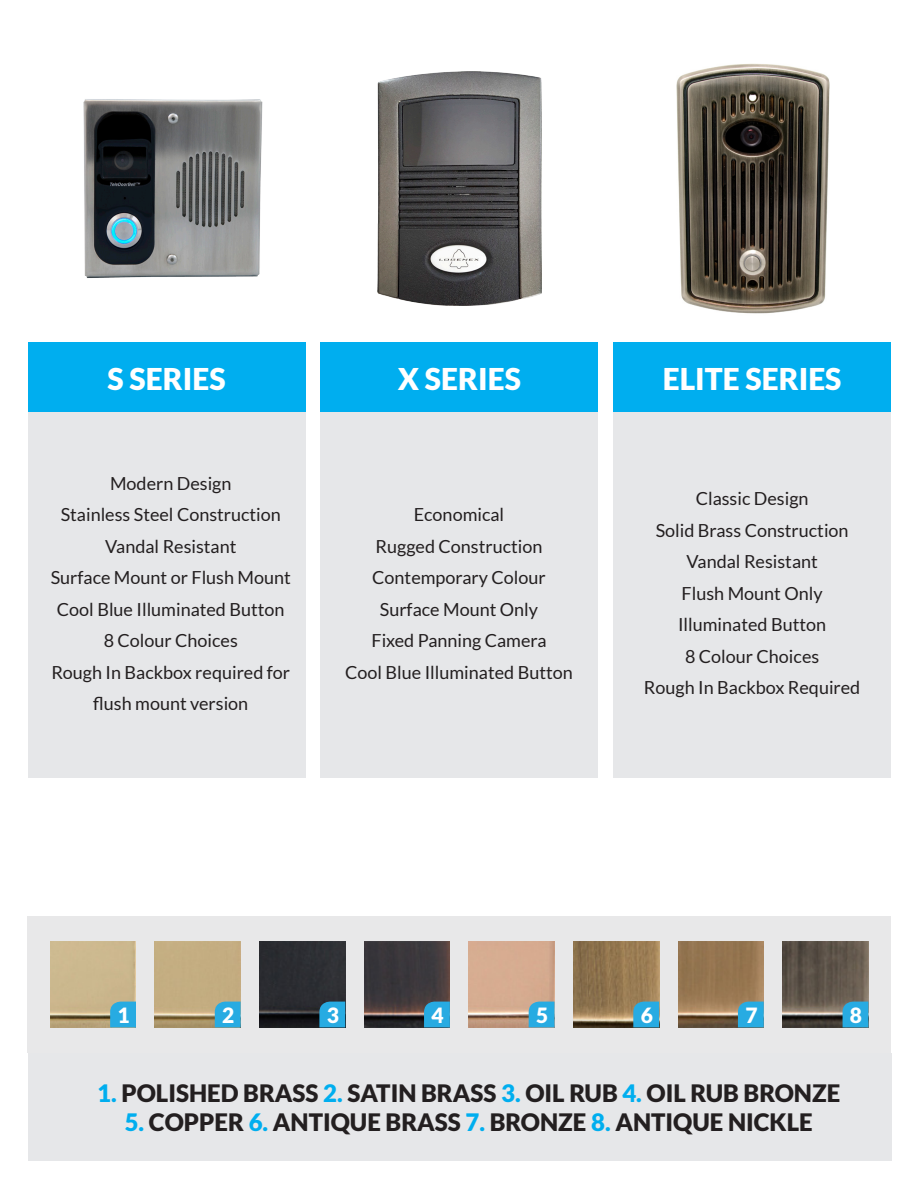
<style>
.page{position:relative;width:918px;height:1188px;background:#fff}
.page>*{position:absolute;margin:0;border:0;box-sizing:border-box;transform-origin:0 0}
.t1{font:900 30px "Lato";color:#fff}
.t2{font:900 24px "Lato";color:#231f20}
.t3{font:900 21px "Lato";color:#fff}
.t4{font:18px/31.5px "Lato";color:#231f20;text-align:center}
.s1{color:#00aeef}
</style>
<div class="page">
<img style="left:83px;top:99px;width:180px;height:179px">
<img style="left:676px;top:63px;width:154px;height:251px">
<div style="left:28px;top:343px;width:277px;height:435px;background:#e6e7e9"></div>
<div style="left:321px;top:343px;width:277px;height:435px;background:#e6e7e9"></div>
<div style="left:613px;top:343px;width:278px;height:435px;background:#e6e7e9"></div>
<div style="left:28px;top:343px;width:277px;height:69px;background:#00aeef"></div>
<div style="left:321px;top:343px;width:277px;height:69px;background:#00aeef"></div>
<div style="left:613px;top:343px;width:278px;height:69px;background:#00aeef"></div>
<img style="left:377px;top:72px;width:165px;height:233px">
<div style="left:28px;top:916px;width:863px;height:137px;background:#e8e8e9"></div>
<img style="left:573px;top:942px;width:86px;height:85px">
<img style="left:783px;top:942px;width:85px;height:85px">
<img style="left:678px;top:942px;width:86px;height:85px">
<img style="left:469px;top:942px;width:86px;height:85px">
<img style="left:364px;top:942px;width:86px;height:85px">
<img style="left:260px;top:942px;width:85px;height:85px">
<img style="left:50px;top:942px;width:86px;height:85px">
<img style="left:155px;top:942px;width:86px;height:85px">
<div style="left:28px;top:1053px;width:864px;height:108px;background:#e6e7e9"></div>
<svg style="left:110px;top:1002px;width:26px;height:25px"></svg>
<svg style="left:215px;top:1002px;width:26px;height:25px"></svg>
<svg style="left:319px;top:1002px;width:26px;height:25px"></svg>
<svg style="left:424px;top:1002px;width:26px;height:25px"></svg>
<svg style="left:529px;top:1002px;width:26px;height:25px"></svg>
<svg style="left:633px;top:1002px;width:26px;height:25px"></svg>
<svg style="left:738px;top:1002px;width:26px;height:25px"></svg>
<svg style="left:843px;top:1002px;width:25px;height:25px"></svg>
<p class="t1" style="left:108px;top:361px;width:120px">S SERIES</p>
<p class="t1" style="left:398px;top:361px;width:125px">X SERIES</p>
<p class="t1" style="left:663px;top:361px;width:180px">ELITE SERIES</p>
<p class="t4" style="left:110px;top:467px;width:123px">Modern Design</p>
<p class="t4" style="left:61px;top:499px;width:222px">Stainless Steel Construction</p>
<p class="t4" style="left:105px;top:530px;width:133px">Vandal Resistant</p>
<p class="t4" style="left:51px;top:562px;width:242px">Surface Mount or Flush Mount</p>
<p class="t4" style="left:57px;top:593px;width:229px">Cool Blue Illuminated Button<br>8 Colour Choices</p>
<p class="t4" style="left:51px;top:656px;width:240px">Rough In Backbox required for flush mount version</p>
<p class="t4" style="left:414px;top:499px;width:92px">Economical</p>
<p class="t4" style="left:376px;top:530px;width:168px">Rugged Construction</p>
<p class="t4" style="left:372px;top:562px;width:175px">Contemporary Colour</p>
<p class="t4" style="left:380px;top:593px;width:160px">Surface Mount Only</p>
<p class="t4" style="left:372px;top:625px;width:176px">Fixed Panning Camera</p>
<p class="t4" style="left:345px;top:656px;width:229px">Cool Blue Illuminated Button</p>
<p class="t4" style="left:696px;top:483px;width:114px">Classic Design</p>
<p class="t4" style="left:656px;top:514px;width:194px">Solid Brass Construction</p>
<p class="t4" style="left:686px;top:546px;width:133px">Vandal Resistant</p>
<p class="t4" style="left:682px;top:577px;width:143px">Flush Mount Only</p>
<p class="t4" style="left:678px;top:609px;width:150px">Illuminated Button</p>
<p class="t4" style="left:685px;top:640px;width:136px">8 Colour Choices</p>
<p class="t4" style="left:644px;top:672px;width:218px">Rough In Backbox Required</p>
<p class="t3" style="left:118px;top:1003px;width:14px">1</p>
<p class="t3" style="left:222px;top:1003px;width:14px">2</p>
<p class="t3" style="left:327px;top:1003px;width:14px">3</p>
<p class="t3" style="left:431px;top:1003px;width:14px">4</p>
<p class="t3" style="left:536px;top:1003px;width:14px">5</p>
<p class="t3" style="left:641px;top:1003px;width:14px">6</p>
<p class="t3" style="left:745px;top:1003px;width:14px">7</p>
<p class="t3" style="left:850px;top:1003px;width:14px">8</p>
<p class="t2" style="left:97px;top:1079px;width:745px"><span class="s1">1.</span> POLISHED BRASS <span class="s1">2.</span> SATIN BRASS <span class="s1">3.</span> OIL RUB <span class="s1">4.</span> OIL RUB BRONZE</p>
<p class="t2" style="left:125px;top:1108px;width:690px"><span class="s1">5.</span> COPPER <span class="s1">6.</span> ANTIQUE BRASS <span class="s1">7.</span> BRONZE <span class="s1">8.</span> ANTIQUE NICKLE</p>
</div>
